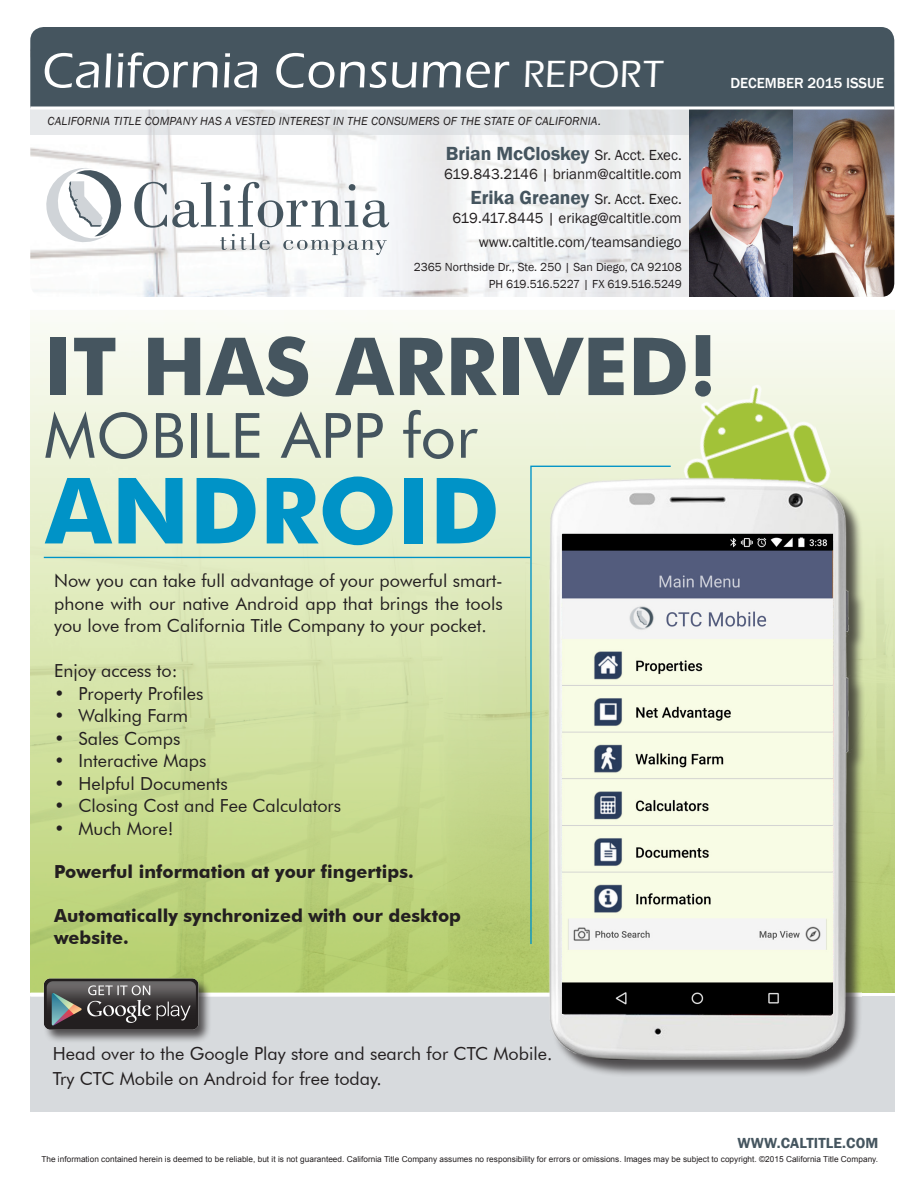
<style>
.page{position:relative;width:918px;height:1188px;background:#fff}
.page>*{position:absolute;margin:0;border:0;box-sizing:border-box;transform-origin:0 0}
.t1{font:700 91.65px "Futura BT";color:#0093c7}
.t2{font:700 80.25px "Futura BT";color:#45555f}
.t3{font:62.55px "Futura BT";color:#45555f}
.t4{font:500 51px "Eras ITC";letter-spacing:.01em;color:#fff}
.t5{font:600 19.5px "Franklin Gothic";color:#45555f}
.t6{font:18px/22.5px "Futura BT";color:#231f20;text-align:justify}
.t7{font:700 18px/21.8px "Futura BT";color:#231f20}
.t8{font:15px "Franklin Gothic";color:#231f20}
.t9{font:500 15px "Franklin Gothic";color:#fff}
.t10{font:600 15px "Franklin Gothic";letter-spacing:.01em;color:#45555f}
.t11{font:italic 12px "Franklin Gothic";letter-spacing:.01em;color:#231f20}
.t12{font:12px "Franklin Gothic";color:#231f20}
.t13{font:12px "Franklin Gothic";letter-spacing:-.025em;color:#231f20}
.t14{font:8.25px "Arial";letter-spacing:.005em;color:#231f20}
.s1{font-size:39px}
.s2{font-weight:400;font-size:15px;color:#231f20}
.s3{font-weight:600;font-size:19.5px;color:#45555f}
</style>
<div class="page">
<img style="left:30px;top:134px;width:660px;height:163px">
<div style="left:30px;top:27px;width:864px;height:79px;background:#45555f"></div>
<svg style="left:134px;top:182px;width:255px;height:73px"></svg>
<svg style="left:42px;top:167px;width:83px;height:79px"></svg>
<div style="left:30px;top:108px;width:742px;height:26px;background:#e2e5e8"></div>
<img style="left:690px;top:110px;width:204px;height:187px">
<svg style="left:30px;top:106px;width:864px;height:4px"></svg>
<div style="left:30px;top:310px;width:864px;height:683px;background:linear-gradient(to bottom,#fcfef8,#b2cb67)"></div>
<div style="left:30px;top:997px;width:864px;height:115px;background:#d7dadd"></div>
<svg style="left:30px;top:996px;width:501px;height:1px"></svg>
<img style="left:665px;top:371px;width:177px;height:80px">
<hr style="left:44px;top:557px;width:486px;height:1px;background:#0093c7">
<img style="left:531px;top:451px;width:333px;height:624px">
<div style="left:43px;top:978px;width:169px;height:65px;background:#231f20;opacity:.75"></div>
<img style="left:42px;top:975px;width:158px;height:56px">
<svg style="left:530px;top:465px;width:142px;height:480px"></svg>
<p class="t4" style="left:42px;top:42px;width:623px">California Consumer <span class="s1">REPORT</span></p>
<p class="t11" style="left:48px;top:114px;width:555px">CALIFORNIA TITLE COMPANY HAS A VESTED INTEREST IN THE CONSUMERS OF THE STATE OF CALIFORNIA.</p>
<p class="t5" style="left:446px;top:142px;width:238px">Brian McCloskey <span class="s2">Sr. Acct. Exec.</span></p>
<p class="t8" style="left:444px;top:165px;width:239px">619.843.2146 | brianm@caltitle.com</p>
<p class="t8" style="left:471px;top:190px;width:213px"><span class="s3">Erika Greaney</span> Sr. Acct. Exec.</p>
<p class="t8" style="left:452px;top:209px;width:231px">619.417.8445 | erikag@caltitle.com</p>
<p class="t8" style="left:479px;top:233px;width:204px">www.caltitle.com/teamsandiego</p>
<p class="t12" style="left:414px;top:260px;width:269px">2365 Northside Dr., Ste. 250 | San Diego, CA 92108</p>
<p class="t13" style="left:489px;top:276px;width:194px">PH 619.516.5227 | FX 619.516.5249</p>
<p class="t2" style="left:44px;top:318px;width:674px">IT HAS ARRIVED!</p>
<p class="t3" style="left:44px;top:398px;width:436px">MOBILE APP for</p>
<p class="t1" style="left:45px;top:455px;width:456px">ANDROID</p>
<p class="t6" style="left:54px;top:570px;width:450px">Now you can take full advantage of your powerful smart&shy;phone with our native Android app that brings the tools you love from California Title Company to your pocket.</p>
<p class="t6" style="left:54px;top:660px;width:125px">Enjoy access to:</p>
<p class="t6" style="left:54px;top:682px;width:151px">• Property Profiles</p>
<p class="t6" style="left:54px;top:705px;width:135px">• Walking Farm</p>
<p class="t6" style="left:54px;top:727px;width:128px">• Sales Comps</p>
<p class="t6" style="left:54px;top:750px;width:154px">• Interactive Maps</p>
<p class="t6" style="left:54px;top:772px;width:175px">• Helpful Documents</p>
<p class="t6" style="left:54px;top:795px;width:289px">• Closing Cost and Fee Calculators</p>
<p class="t6" style="left:54px;top:817px;width:121px">• Much More!</p>
<p class="t7" style="left:54px;top:861px;width:361px">Powerful information at your fingertips.</p>
<p class="t7" style="left:54px;top:904px;width:409px">Automatically synchronized with our desktop website.</p>
<p class="t9" style="left:730px;top:73px;width:155px">DECEMBER 2015 ISSUE</p>
<p class="t6" style="left:53px;top:1042px;width:501px">Head over to the Google Play store and search for CTC Mobile.</p>
<p class="t6" style="left:53px;top:1067px;width:330px">Try CTC Mobile on Android for free today.</p>
<p class="t10" style="left:738px;top:1134px;width:142px">WWW.CALTITLE.COM</p>
<p class="t14" style="left:41px;top:1153px;width:838px">The information contained herein is deemed to be reliable, but it is not guaranteed. California Title Company assumes no responsibility for errors or omissions. Images may be subject to copyright. ©2015 California Title Company.</p>
</div>
